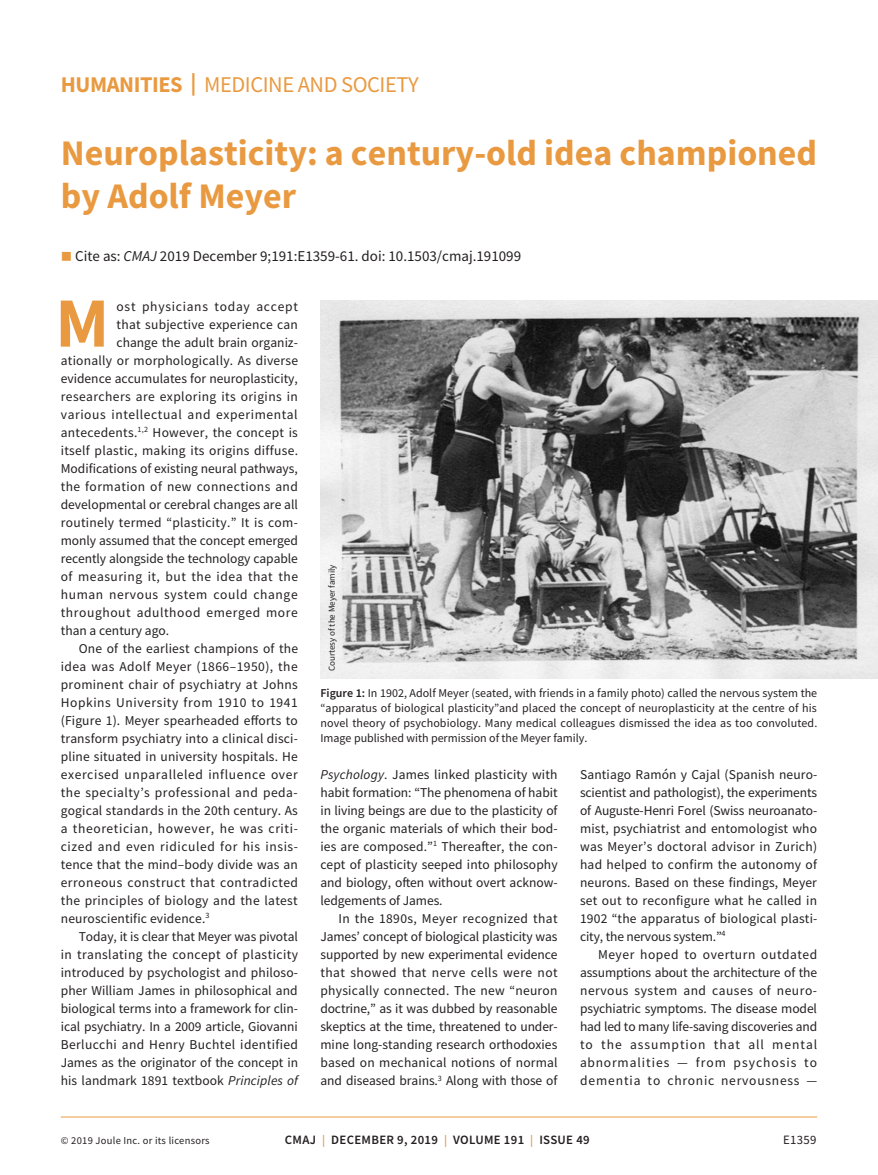
<style>
.page{position:relative;width:878px;height:1175px;background:#fff}
.page>*{position:absolute;margin:0;border:0;box-sizing:border-box;transform-origin:0 0}
.t1{font:700 70.65px "Source Sans Pro";color:#e99a41}
.t2{font:700 36px/43.2px "Source Sans Pro";color:#e99a41}
.t3{font:22.5px "Source Sans Pro";letter-spacing:-.02em;color:#e99a41}
.t4{font:15px "Source Sans Pro";color:#231f20}
.t5{font:13.5px/18px "Source Sans Pro";letter-spacing:.015em;color:#231f20;text-align:justify}
.t6{font:13.5px "Source Sans Pro";letter-spacing:.045em;color:#231f20}
.t7{font:13.5px "Source Sans Pro";letter-spacing:-.005em;color:#231f20}
.t8{font:13.5px "Source Sans Pro";letter-spacing:.035em;color:#231f20}
.t9{font:13.5px "Source Sans Pro";letter-spacing:.04em;color:#231f20}
.t10{font:13.5px "Source Sans Pro";letter-spacing:.055em;color:#231f20}
.t11{font:600 12.75px "Source Sans Pro";letter-spacing:.025em;color:#231f20}
.t12{font:12.75px "Source Sans Pro";letter-spacing:.025em;color:#231f20}
.t13{font:12px/15px "Source Sans Pro";color:#231f20;text-align:justify}
.t14{font:10.5px "Source Sans Pro";letter-spacing:.025em;color:#231f20}
.t15{font:9px "Source Sans Pro";color:#231f20}
.s1{font-weight:700}
.s2{color:#e99a41}
.s3{font-style:italic}
.s4{font-weight:600}
.s5{font-size:12px;color:#e99a41}
</style>
<div class="page">
<hr style="left:61px;top:1116px;width:756px;height:1px;background:#e99a41">
<img style="left:320px;top:300px;width:558px;height:378px">
<h3 class="t3" style="left:61px;top:70px;width:359px"><span class="s1">HUMANITIES |</span> MEDICINE AND SOCIETY</h3>
<h2 class="t2" style="left:61px;top:131px;width:758px">Neuroplasticity: a century-old idea championed by Adolf Meyer</h2>
<p class="t4" style="left:61px;top:246px;width:462px"><span class="s2">■</span> Cite as: <span class="s3">CMAJ</span> 2019 December 9;191:E1359-61. doi: 10.1503/cmaj.191099</p>
<h1 class="t1" style="left:55px;top:275px;width:55px">M</h1>
<p class="t10" style="left:117px;top:297px;width:183px">ost physicians today accept</p>
<p class="t5" style="left:117px;top:315px;width:183px">that subjective experience can</p>
<p class="t5" style="left:117px;top:333px;width:183px">change the adult brain organiz-</p>
<p class="t5" style="left:61px;top:351px;width:239px">ationally or morphologically. As diverse</p>
<p class="t5" style="left:61px;top:369px;width:239px">evidence accumulates for neuroplasticity,</p>
<p class="t5" style="left:61px;top:387px;width:239px">researchers are exploring its origins in</p>
<p class="t6" style="left:61px;top:405px;width:238px">various intellectual and experimental</p>
<p class="t5" style="left:61px;top:423px;width:239px">antecedents.<sup>1,2</sup> However, the concept is</p>
<p class="t5" style="left:61px;top:441px;width:239px">itself plastic, making its origins diffuse.</p>
<p class="t5" style="left:61px;top:459px;width:238px">Modifications of existing neural pathways,</p>
<p class="t5" style="left:61px;top:477px;width:239px">the formation of new connections and</p>
<p class="t5" style="left:61px;top:495px;width:238px">developmental or cerebral changes are all</p>
<p class="t5" style="left:61px;top:513px;width:238px">routinely termed “plasticity.” It is com-</p>
<p class="t7" style="left:61px;top:531px;width:239px">monly assumed that the concept emerged</p>
<p class="t7" style="left:61px;top:549px;width:239px">recently alongside the technology capable</p>
<p class="t9" style="left:61px;top:567px;width:239px">of measuring it, but the idea that the</p>
<p class="t6" style="left:61px;top:585px;width:238px">human nervous system could change</p>
<p class="t6" style="left:61px;top:603px;width:238px">throughout adulthood emerged more</p>
<p class="t5" style="left:61px;top:621px;width:110px">than a century ago.</p>
<p class="t5" style="left:79px;top:639px;width:221px">One of the earliest champions of the</p>
<p class="t8" style="left:61px;top:657px;width:238px">idea was Adolf Meyer (1866–1950), the</p>
<p class="t5" style="left:61px;top:675px;width:239px">prominent chair of psychiatry at Johns</p>
<p class="t6" style="left:61px;top:693px;width:239px">Hopkins University from 1910 to 1941</p>
<p class="t5" style="left:61px;top:711px;width:238px">(Figure 1). Meyer spearheaded efforts to</p>
<p class="t5" style="left:61px;top:729px;width:239px">transform psychiatry into a clinical disci-</p>
<p class="t5" style="left:61px;top:747px;width:238px">pline situated in university hospitals. He</p>
<p class="t6" style="left:61px;top:765px;width:238px">exercised unparalleled influence over</p>
<p class="t8" style="left:61px;top:783px;width:238px">the specialty’s professional and peda-</p>
<p class="t5" style="left:61px;top:801px;width:238px">gogical standards in the 20th century. As</p>
<p class="t6" style="left:61px;top:819px;width:238px">a theoretician, however, he was criti-</p>
<p class="t6" style="left:61px;top:837px;width:239px">cized and even ridiculed for his insis-</p>
<p class="t5" style="left:61px;top:855px;width:238px">tence that the mind–body divide was an</p>
<p class="t8" style="left:61px;top:873px;width:239px">erroneous construct that contradicted</p>
<p class="t5" style="left:61px;top:891px;width:238px">the principles of biology and the latest</p>
<p class="t5" style="left:61px;top:909px;width:150px">neuroscientific evidence.<sup>3</sup></p>
<p class="t7" style="left:79px;top:927px;width:220px">Today, it is clear that Meyer was pivotal</p>
<p class="t5" style="left:61px;top:945px;width:239px">in translating the concept of plasticity</p>
<p class="t5" style="left:61px;top:963px;width:239px">introduced by psychologist and philoso-</p>
<p class="t5" style="left:61px;top:981px;width:238px">pher William James in philosophical and</p>
<p class="t7" style="left:61px;top:999px;width:239px">biological terms into a framework for clin-</p>
<p class="t7" style="left:61px;top:1017px;width:238px">ical psychiatry. In a 2009 article, Giovanni</p>
<p class="t5" style="left:61px;top:1035px;width:239px">Berlucchi and Henry Buchtel identified</p>
<p class="t7" style="left:61px;top:1053px;width:239px">James as the originator of the concept in</p>
<p class="t5" style="left:61px;top:1071px;width:239px">his landmark 1891 textbook <span class="s3">Principles of</span></p>
<p class="t15" style="left:326px;top:671px;width:108px;rotate:-90deg">Courtesy of the Meyer family</p>
<p class="t13" style="left:320px;top:685px;width:498px"><span class="s4">Figure 1:</span> In 1902, Adolf Meyer (seated, with friends in a family photo) called the nervous system the “apparatus of biological plasticity”and placed the concept of neuroplasticity at the centre of his novel theory of psychobiology. Many medical colleagues dismissed the idea as too convoluted.<br>Image published with permission of the Meyer family.</p>
<p class="t5" style="left:320px;top:765px;width:239px"><span class="s3">Psychology</span>. James linked plasticity with habit formation: “The phenomena of habit in living beings are due to the plasticity of the organic materials of which their bod&shy;ies are composed.”<sup>1</sup> Thereafter, the con&shy;cept of plasticity seeped into philosophy and biology, often without overt acknow&shy;ledgements of James.</p>
<p class="t5" style="left:320px;top:909px;width:239px;text-indent:18px">In the 1890s, Meyer recognized that James’ concept of biological plasticity was supported by new experimental evidence that showed that nerve cells were not physically connected. The new “neuron doctrine,” as it was dubbed by reasonable skeptics at the time, threatened to under&shy;mine long-standing research orthodoxies based on mechanical notions of normal and diseased brains.<sup>3</sup> Along with those of</p>
<p class="t5" style="left:580px;top:765px;width:239px">Santiago Ramón y Cajal (Spanish neuro&shy;scientist and pathologist), the experiments of Auguste-Henri Forel (Swiss neuroanato&shy;mist, psychiatrist and entomologist who was Meyer’s doctoral advisor in Zurich) had helped to confirm the autonomy of neurons. Based on these findings, Meyer set out to reconfigure what he called in 1902 “the apparatus of biological plasti&shy;city, the nervous system.”<sup>4</sup></p>
<p class="t5" style="left:580px;top:945px;width:239px;text-indent:18px">Meyer hoped to overturn outdated assumptions about the architecture of the nervous system and causes of neuro&shy;psychiatric symptoms. The disease model had led to many life-saving discoveries and to the assumption that all mental abnormalities — from psychosis to dementia to chronic nervousness —</p>
<p class="t14" style="left:61px;top:1134px;width:150px">© 2019 Joule Inc. or its licensors</p>
<p class="t11" style="left:285px;top:1131px;width:306px">CMAJ <span class="s5">|</span> DECEMBER 9, 2019 <span class="s5">|</span> VOLUME 191 <span class="s5">|</span> ISSUE 49</p>
<p class="t12" style="left:783px;top:1132px;width:35px">E1359</p>
</div>
